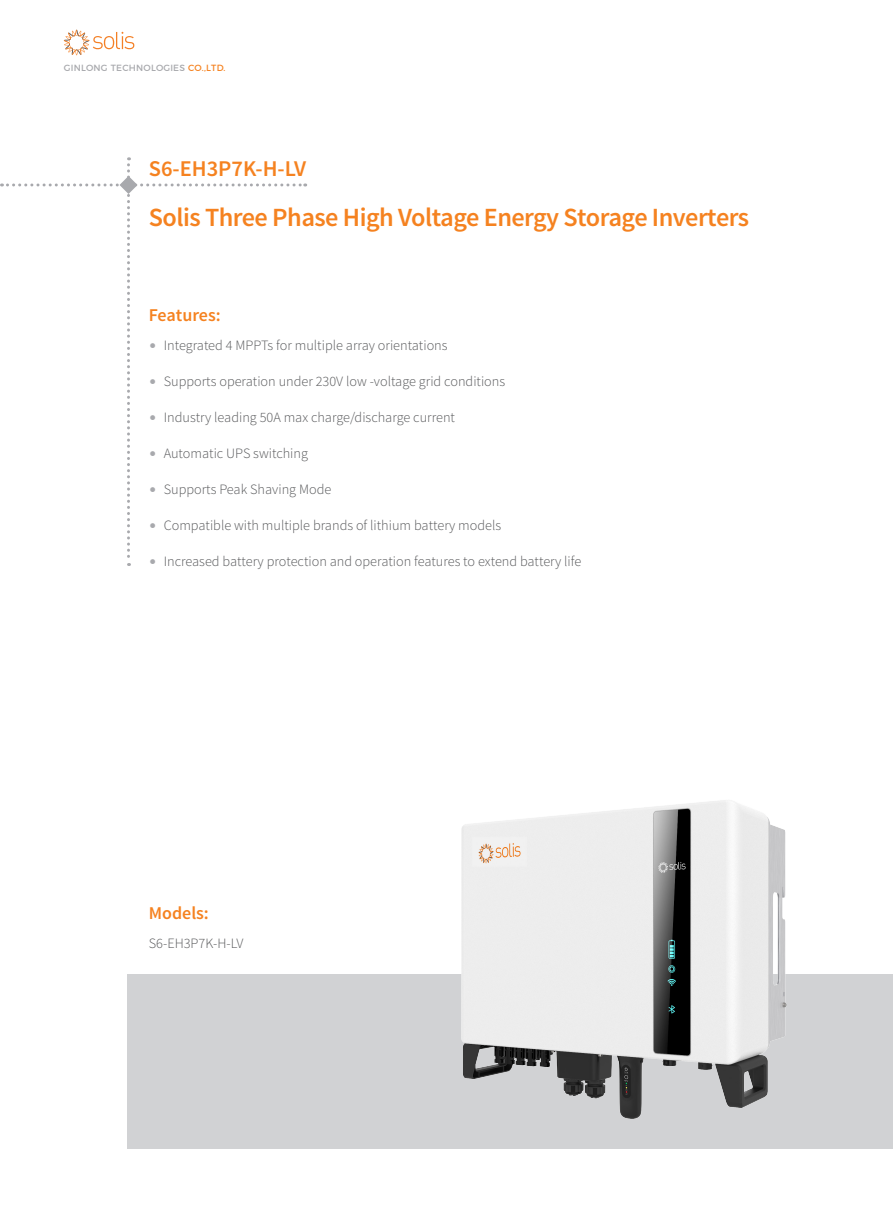
<style>
.page{position:relative;width:893px;height:1212px;background:#fff}
.page>*{position:absolute;margin:0;border:0;box-sizing:border-box;transform-origin:0 0}
.t1{font:600 26.25px "Source Sans Pro";letter-spacing:-.02em;color:#f58220}
.t2{font:600 22.5px "Source Sans Pro";color:#f58220}
.t3{font:600 18px "Source Sans Pro";color:#f58220}
.t4{font:300 14.25px "Source Sans Pro";color:#57585a}
.t5{font:9px "Montserrat";letter-spacing:.025em;color:#a8a9ad}
.s1{color:#f58220}
.s2{color:#a8a9ad}
</style>
<div class="page">
<div style="left:128px;top:974px;width:765px;height:174px;background:#d1d2d4"></div>
<svg style="left:64px;top:30px;width:70px;height:25px"></svg>
<img style="left:462px;top:800px;width:325px;height:318px">
<svg style="left:1px;top:157px;width:305px;height:409px"></svg>
<p class="t5" style="left:64px;top:61px;width:163px">GINLONG TECHNOLOGIES <span class="s1">CO.,LTD.</span></p>
<h2 class="t2" style="left:149px;top:154px;width:159px">S6-EH3P7K-H-LV</h2>
<h1 class="t1" style="left:149px;top:201px;width:602px">Solis Three Phase High Voltage Energy Storage Inverters</h1>
<p class="t3" style="left:149px;top:304px;width:73px">Features:</p>
<p class="t4" style="left:149px;top:337px;width:300px"><span class="s2">•</span> Integrated 4 MPPTs for multiple array orientations</p>
<p class="t4" style="left:149px;top:373px;width:358px"><span class="s2">•</span> Supports operation under 230V low -voltage grid conditions</p>
<p class="t4" style="left:149px;top:409px;width:308px"><span class="s2">•</span> Industry leading 50A max charge/discharge current</p>
<p class="t4" style="left:149px;top:445px;width:161px"><span class="s2">•</span> Automatic UPS switching</p>
<p class="t4" style="left:149px;top:481px;width:184px"><span class="s2">•</span> Supports Peak Shaving Mode</p>
<p class="t4" style="left:149px;top:517px;width:354px"><span class="s2">•</span> Compatible with multiple brands of lithium battery models</p>
<p class="t4" style="left:149px;top:553px;width:434px"><span class="s2">•</span> Increased battery protection and operation features to extend battery life</p>
<p class="t3" style="left:149px;top:902px;width:62px">Models:</p>
<p class="t4" style="left:149px;top:935px;width:96px">S6-EH3P7K-H-LV</p>
</div>
